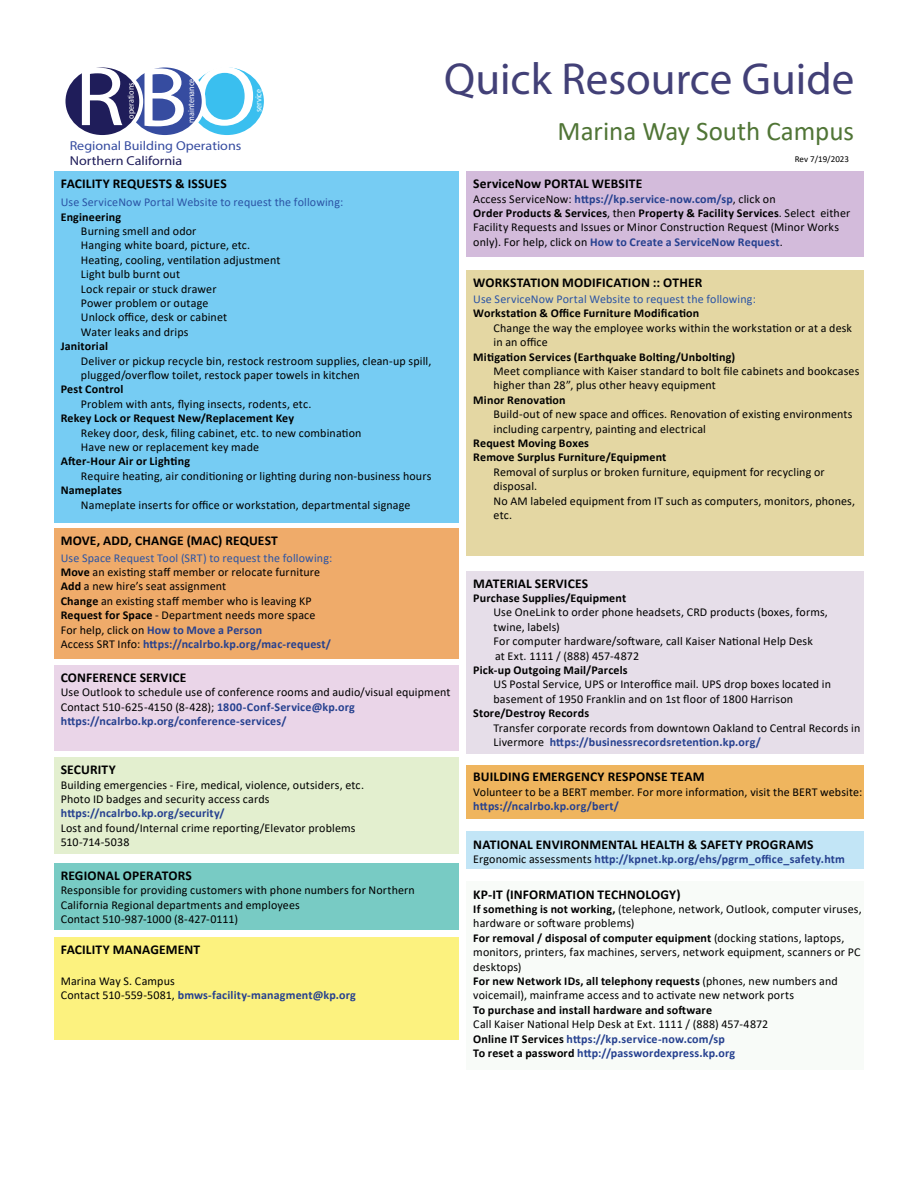
<style>
.page{position:relative;width:918px;height:1188px;background:#fff}
.page>*{position:absolute;margin:0;border:0;box-sizing:border-box;transform-origin:0 0}
.t1{font:84.6px "Myriad Pro";color:#fff;scale:1.09 1}
.t2{font:45px "Myriad Pro";color:#424077}
.t3{font:27px "Calibri";color:#507536}
.t4{font:700 13.5px "Calibri";letter-spacing:.01em;color:#000}
.t5{font:12.9px "Myriad Pro";color:#364ca0;scale:1.09 1}
.t6{font:12.9px "Myriad Pro";color:#1f1d5a;scale:1.09 1}
.t7{font:12px/14.4px "Calibri";letter-spacing:.01em;color:#000}
.t8{font:700 12px/14.4px "Calibri";letter-spacing:.015em;color:#000}
.t9{font:700 12px/14.4px "Calibri";letter-spacing:.015em;color:#25408f}
.t10{font:12px "Calibri";letter-spacing:.01em;color:#2b54a5}
.t11{font:9px "Calibri";color:#000}
.t12{font:8.85px "Myriad Pro";color:#fff;scale:.92 1}
.s1{font-weight:700;color:#25408f}
.s2{font-weight:700}
.s3{color:#2b54a5}
.s4{font-weight:400;color:#000}
.s5{color:#000}
</style>
<div class="page">
<div style="left:188px;top:66px;width:78px;height:71px;background:#3abfef;border-radius:50%"></div>
<div style="left:186px;top:64px;width:82px;height:75px;border:4px solid #fff;border-radius:50%"></div>
<div style="left:126px;top:66px;width:78px;height:71px;background:#364ca0;border-radius:50%"></div>
<div style="left:124px;top:64px;width:82px;height:75px;border:4px solid #fff;border-radius:50%"></div>
<div style="left:64px;top:66px;width:77px;height:71px;background:#1f1d5a;border-radius:50%"></div>
<div style="left:62px;top:64px;width:81px;height:75px;border:4px solid #fff;border-radius:50%"></div>
<div style="left:54px;top:171px;width:405px;height:352px;background:#76ccf3"></div>
<div style="left:467px;top:270px;width:397px;height:286px;background:#e4d7a3"></div>
<div style="left:54px;top:529px;width:405px;height:130px;background:#efab6a"></div>
<div style="left:54px;top:665px;width:405px;height:86px;background:#ead5e8"></div>
<div style="left:54px;top:863px;width:405px;height:67px;background:#78cbc4"></div>
<div style="left:467px;top:171px;width:397px;height:85px;background:#d3bbdb"></div>
<div style="left:54px;top:757px;width:405px;height:97px;background:#e3efcf"></div>
<div style="left:54px;top:937px;width:405px;height:103px;background:#fcf27f"></div>
<div style="left:467px;top:571px;width:397px;height:182px;background:#e6dee9"></div>
<div style="left:467px;top:765px;width:397px;height:54px;background:#efb55e"></div>
<div style="left:467px;top:832px;width:397px;height:37px;background:#c2e5f6"></div>
<div style="left:467px;top:882px;width:397px;height:188px;background:#f8fbf8"></div>
<h1 class="t1" style="left:75px;top:45px;width:168px">RBO</h1>
<p class="t6" style="left:70px;top:153px;width:105px">Northern California</p>
<p class="t12" style="left:186px;top:123px;width:49px;rotate:-90deg">maintenance</p>
<p class="t12" style="left:125px;top:119px;width:41px;rotate:-90deg">operations</p>
<p class="t12" style="left:253px;top:112px;width:27px;rotate:-90deg">service</p>
<p class="t5" style="left:70px;top:137px;width:159px">Regional Building Operations</p>
<p class="t4" style="left:61px;top:174px;width:168px">FACILITY REQUESTS &amp; ISSUES</p>
<p class="t10" style="left:61px;top:194px;width:284px">Use ServiceNow Portal Website to request the following:</p>
<p class="t8" style="left:61px;top:209px;width:62px">Engineering</p>
<p class="t7" style="left:81px;top:224px;width:201px">Burning smell and odor<br>Hanging white board, picture, etc.<br>Heating, cooling, ventilation adjustment<br>Light bulb burnt out<br>Lock repair or stuck drawer<br>Power problem or outage<br>Unlock office, desk or cabinet<br>Water leaks and drips</p>
<p class="t8" style="left:61px;top:339px;width:49px">Janitorial</p>
<p class="t7" style="left:81px;top:353px;width:352px">Deliver or pickup recycle bin, restock restroom supplies, clean-up spill, plugged/overflow toilet, restock paper towels in kitchen</p>
<p class="t8" style="left:61px;top:382px;width:64px">Pest Control</p>
<p class="t7" style="left:81px;top:396px;width:232px">Problem with ants, flying insects, rodents, etc.</p>
<p class="t8" style="left:61px;top:411px;width:235px">Rekey Lock or Request New/Replacement Key</p>
<p class="t7" style="left:81px;top:425px;width:282px">Rekey door, desk, filing cabinet, etc. to new combination<br>Have new or replacement key made</p>
<p class="t8" style="left:61px;top:454px;width:131px">After-Hour Air or Lighting</p>
<p class="t7" style="left:81px;top:468px;width:352px">Require heating, air conditioning or lighting during non-business hours</p>
<p class="t8" style="left:61px;top:483px;width:63px">Nameplates</p>
<p class="t7" style="left:81px;top:497px;width:331px">Nameplate inserts for office or workstation, departmental signage</p>
<h2 class="t2" style="left:444px;top:51px;width:412px">Quick Resource Guide</h2>
<h3 class="t3" style="left:558px;top:112px;width:298px">Marina Way South Campus</h3>
<p class="t11" style="left:795px;top:153px;width:56px">Rev 7/19/2023</p>
<p class="t4" style="left:473px;top:174px;width:171px">ServiceNow PORTAL WEBSITE</p>
<p class="t7" style="left:473px;top:191px;width:379px">Access ServiceNow: <span class="s1">https://kp.service-now.com/sp</span>, click on<br><span class="s2">Order Products &amp; Services</span>, then <span class="s2">Property &amp; Facility Services</span>. Select either Facility Requests and Issues or Minor Construction Request (Minor Works only). For help, click on <span class="s1">How to Create a ServiceNow Request</span>.</p>
<p class="t4" style="left:473px;top:273px;width:231px">WORKSTATION MODIFICATION :: OTHER</p>
<p class="t10" style="left:473px;top:291px;width:284px">Use ServiceNow Portal Website to request the following:</p>
<p class="t8" style="left:473px;top:306px;width:227px">Workstation &amp; Office Furniture Modification</p>
<p class="t7" style="left:494px;top:320px;width:360px">Change the way the employee works within the workstation or at a desk in an office</p>
<p class="t8" style="left:473px;top:349px;width:263px">Mitigation Services (Earthquake Bolting/Unbolting)</p>
<p class="t7" style="left:494px;top:363px;width:367px">Meet compliance with Kaiser standard to bolt file cabinets and bookcases higher than 28”, plus other heavy equipment</p>
<p class="t8" style="left:473px;top:392px;width:94px">Minor Renovation</p>
<p class="t7" style="left:494px;top:407px;width:361px">Build-out of new space and offices. Renovation of existing environments including carpentry, painting and electrical</p>
<p class="t8" style="left:473px;top:436px;width:195px">Request Moving Boxes<br>Remove Surplus Furniture/Equipment</p>
<p class="t7" style="left:494px;top:464px;width:363px">Removal of surplus or broken furniture, equipment for recycling or disposal.<br>No AM labeled equipment from IT such as computers, monitors, phones, etc.</p>
<p class="t4" style="left:61px;top:531px;width:219px">MOVE, ADD, CHANGE (MAC) REQUEST</p>
<p class="t7" style="left:61px;top:550px;width:273px"><span class="s3">Use Space Request Tool (SRT) to request the following:<br></span><span class="s2">Move</span> an existing staff member or relocate furniture <span class="s2">Add</span> a new hire’s seat assignment<br><span class="s2">Change</span> an existing staff member who is leaving KP <span class="s2">Request for Space</span> - Department needs more space For help, click on <span class="s1">How to Move a Person<br></span>Access SRT Info: <span class="s1">https://ncalrbo.kp.org/mac-request/</span></p>
<p class="t4" style="left:61px;top:668px;width:127px">CONFERENCE SERVICE</p>
<p class="t7" style="left:61px;top:685px;width:391px">Use Outlook to schedule use of conference rooms and audio/visual equipment<br>Contact 510-625-4150 (8-428); <span class="s1">1800-Conf-Service@kp.org https://ncalrbo.kp.org/conference-services/</span></p>
<p class="t4" style="left:61px;top:760px;width:57px">SECURITY</p>
<p class="t7" style="left:61px;top:777px;width:305px">Building emergencies - Fire, medical, violence, outsiders, etc.<br>Photo ID badges and security access cards</p>
<p class="t9" style="left:61px;top:806px;width:165px">https://ncalrbo.kp.org/security/</p>
<p class="t7" style="left:61px;top:820px;width:296px">Lost and found/Internal crime reporting/Elevator problems<br>510-714-5038</p>
<p class="t4" style="left:61px;top:866px;width:133px">REGIONAL OPERATORS</p>
<p class="t7" style="left:61px;top:883px;width:356px">Responsible for providing customers with phone numbers for Northern<br>California Regional departments and employees<br>Contact 510-987-1000 (8-427-0111)</p>
<p class="t4" style="left:61px;top:940px;width:141px">FACILITY MANAGEMENT</p>
<p class="t7" style="left:61px;top:973px;width:297px">Marina Way S. Campus<br>Contact 510-559-5081, <span class="s1">bmws-facility-managment@kp.org</span></p>
<p class="t4" style="left:473px;top:574px;width:116px">MATERIAL SERVICES</p>
<p class="t8" style="left:473px;top:591px;width:154px">Purchase Supplies/Equipment</p>
<p class="t7" style="left:494px;top:605px;width:336px">Use OneLink to order phone headsets, CRD products (boxes, forms, twine, labels)<br>For computer hardware/software, call Kaiser National Help Desk<br>at Ext. 1111 / (888) 457-4872</p>
<p class="t8" style="left:473px;top:663px;width:156px">Pick-up Outgoing Mail/Parcels</p>
<p class="t7" style="left:494px;top:677px;width:339px">US Postal Service, UPS or Interoffice mail. UPS drop boxes located in basement of 1950 Franklin and on 1st floor of 1800 Harrison</p>
<p class="t8" style="left:473px;top:706px;width:117px">Store/Destroy Records</p>
<p class="t7" style="left:494px;top:720px;width:368px">Transfer corporate records from downtown Oakland to Central Records in<br>Livermore <span class="s1">https://businessrecordsretention.kp.org/</span></p>
<p class="t4" style="left:473px;top:767px;width:233px">BUILDING EMERGENCY RESPONSE TEAM</p>
<p class="t7" style="left:473px;top:784px;width:390px">Volunteer to be a BERT member. For more information, visit the BERT website:</p>
<p class="t9" style="left:473px;top:799px;width:147px">https://ncalrbo.kp.org/bert/</p>
<p class="t4" style="left:473px;top:835px;width:342px">NATIONAL ENVIRONMENTAL HEALTH &amp; SAFETY PROGRAMS</p>
<p class="t9" style="left:473px;top:852px;width:373px"><span class="s4">Ergonomic assessments</span> http://kpnet.kp.org/ehs/pgrm_office_safety.htm</p>
<p class="t4" style="left:473px;top:884px;width:209px">KP-IT (INFORMATION TECHNOLOGY)</p>
<p class="t7" style="left:473px;top:901px;width:390px"><span class="s2">If something is not working,</span> (telephone, network, Outlook, computer viruses, hardware or software problems)<br><span class="s2">For removal / disposal of computer equipment</span> (docking stations, laptops, monitors, printers, fax machines, servers, network equipment, scanners or PC desktops)<br><span class="s2">For new Network IDs, all telephony requests</span> (phones, new numbers and voicemail), mainframe access and to activate new network ports</p>
<p class="t8" style="left:473px;top:1002px;width:240px">To purchase and install hardware and software</p>
<p class="t9" style="left:473px;top:1017px;width:297px"><span class="s4">Call Kaiser National Help Desk at Ext. 1111 / (888) 457-4872<br></span><span class="s5">Online IT Services</span> https://kp.service-now.com/sp<br><span class="s5">To reset a password</span> http://passwordexpress.kp.org</p>
</div>
